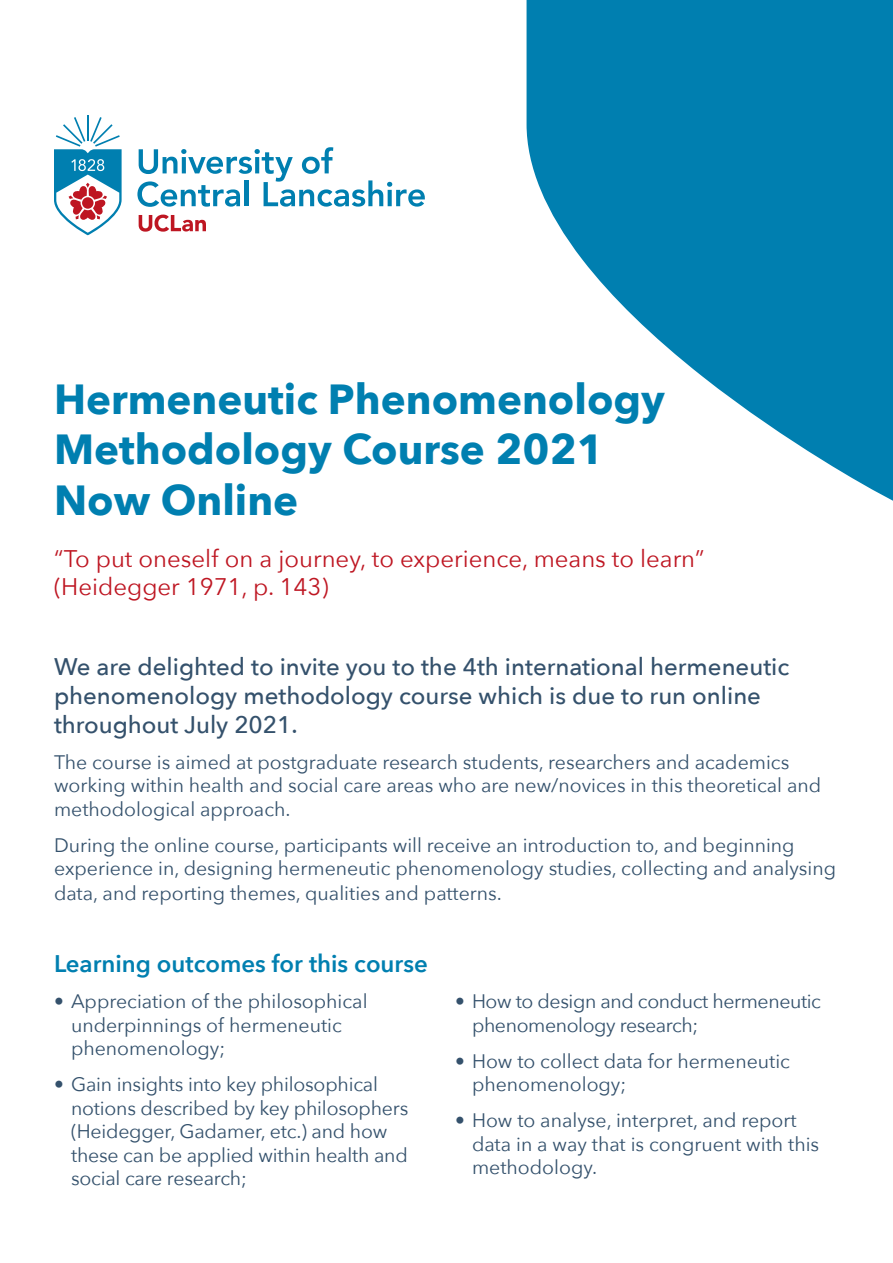
<style>
.page{position:relative;width:893px;height:1263px;background:#fff}
.page>*{position:absolute;margin:0;border:0;box-sizing:border-box;transform-origin:0 0}
.t1{font:700 42px "Avenir Next";color:#007fb0}
.t2{font:500 24px/28.8px "Avenir Next";color:#34516c}
.t3{font:24px/28.8px "Avenir Next";color:#be1622}
.t4{font:600 24px "Avenir Next";color:#007fb0}
.t5{font:19.5px/23.4px "Avenir Next";color:#34516c}
.t6{font:19.5px/23.4px "Avenir Next";letter-spacing:-.02em;color:#34516c}
</style>
<div class="page">
<svg style="left:527px;top:0;width:366px;height:501px;fill:#007fb0"></svg>
<svg style="left:139px;top:215px;width:67px;height:17px"></svg>
<hr style="left:87px;top:115px;width:2px;height:26px;background:#007fb0">
<svg style="left:54px;top:117px;width:68px;height:118px"></svg>
<div style="left:82px;top:197px;width:12px;height:12px;background:#be1622;border-radius:50%"></div>
<svg style="left:137px;top:147px;width:288px;height:60px"></svg>
<p class="t1" style="left:54px;top:363px;width:612px">Hermeneutic Phenomenology</p>
<p class="t1" style="left:54px;top:413px;width:551px">Methodology Course 2021</p>
<p class="t1" style="left:54px;top:463px;width:246px">Now Online</p>
<p class="t3" style="left:54px;top:543px;width:652px">“To put oneself on a journey, to experience, means to learn” (Heidegger 1971, p. 143)</p>
<p class="t2" style="left:54px;top:651px;width:737px">We are delighted to invite you to the 4th international hermeneutic phenomenology methodology course which is due to run online throughout July 2021.</p>
<p class="t5" style="left:54px;top:749px;width:769px">The course is aimed at postgraduate research students, researchers and academics working within health and social care areas who are new/novices in this theoretical and methodological approach.</p>
<p class="t5" style="left:54px;top:832px;width:784px">During the online course, participants will receive an introduction to, and beginning experience in, designing hermeneutic phenomenology studies, collecting and analysing</p>
<p class="t5" style="left:54px;top:881px;width:449px">data, and reporting themes, qualities and patterns.</p>
<p class="t4" style="left:54px;top:943px;width:375px">Learning outcomes for this course</p>
<p class="t5" style="left:71px;top:989px;width:298px;text-indent:-17px">• Appreciation of the philosophical underpinnings of hermeneutic phenomenology;</p>
<p class="t5" style="left:71px;top:1072px;width:339px;text-indent:-17px">• Gain insights into key philosophical notions described by key philosophers (Heidegger, Gadamer, etc.) and how these can be applied within health and social care research;</p>
<p class="t6" style="left:472px;top:989px;width:351px;text-indent:-17px">• How to design and conduct hermeneutic phenomenology research;</p>
<p class="t5" style="left:472px;top:1048px;width:319px;text-indent:-17px">• How to collect data for hermeneutic phenomenology;</p>
<p class="t5" style="left:472px;top:1108px;width:349px;text-indent:-17px">• How to analyse, interpret, and report data in a way that is congruent with this methodology.</p>
</div>
